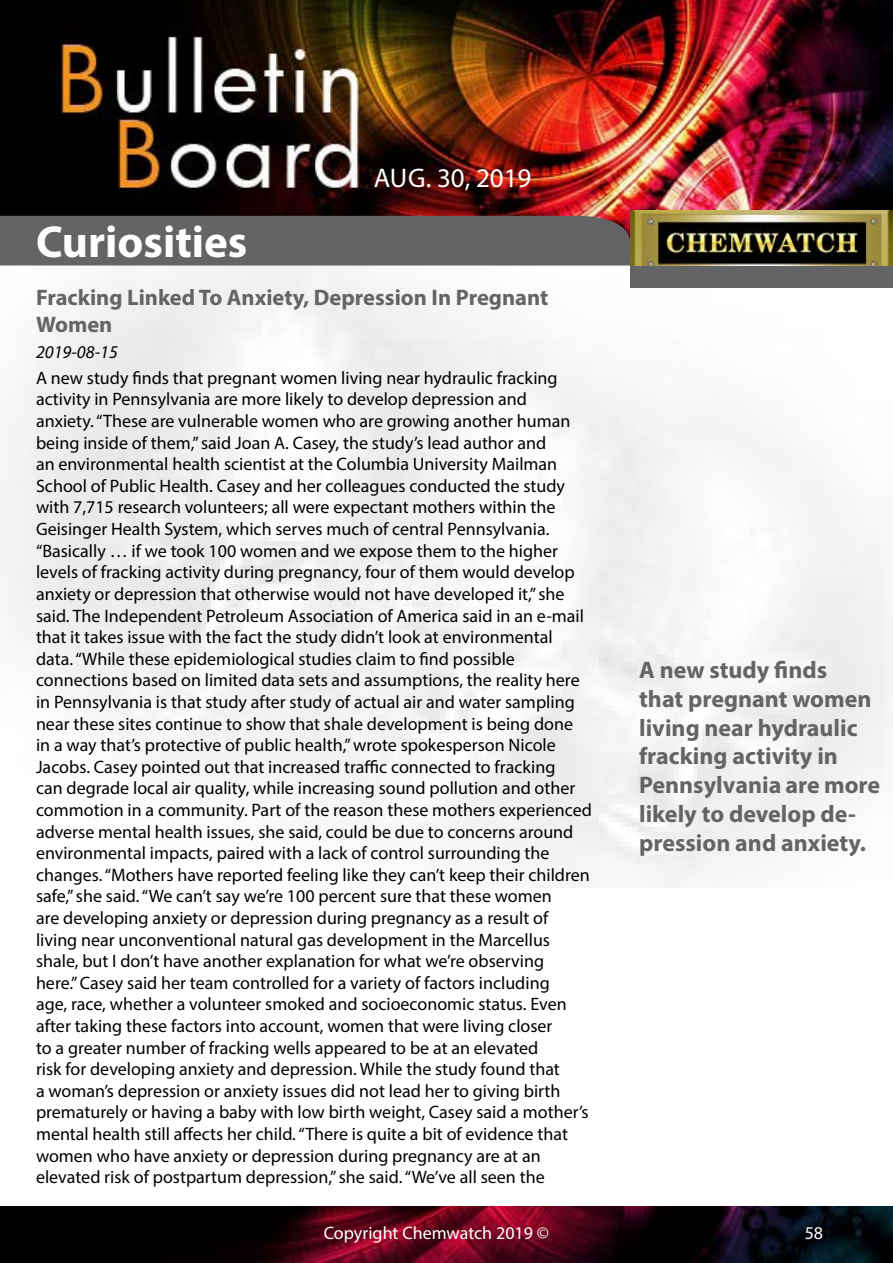
<style>
.page{position:relative;width:893px;height:1263px;background:#fff}
.page>*{position:absolute;margin:0;border:0;box-sizing:border-box;transform-origin:0 0}
.t1{font:700 45px "Myriad Pro";color:#fff}
.t2{font:27px "Myriad Pro";color:#fff}
.t3{font:700 24px/28.8px "Myriad Pro";color:#636466}
.t4{font:700 22.5px/27px "Myriad Pro";color:#636466}
.t5{font:18px/21.6px "Myriad Pro";color:#000}
.t6{font:18px "Myriad Pro";color:#fff}
.t7{font:italic 18px "Myriad Pro";color:#000}
</style>
<div class="page">
<img style="left:0;top:0;width:893px;height:887px">
<img style="left:892px;top:288px;width:1px;height:599px">
<div style="left:630px;top:265px;width:263px;height:23px;background:#636466"></div>
<img style="left:630px;top:210px;width:262px;height:56px">
<div style="left:0;top:216px;width:630px;height:50px;background:#636466"></div>
<img style="left:0;top:1206px;width:893px;height:57px">
<h1 class="t1" style="left:36px;top:213px;width:213px">Curiosities</h1>
<h2 class="t2" style="left:374px;top:161px;width:159px">Aug. 30, 2019</h2>
<p class="t4" style="left:36px;top:283px;width:514px">Fracking Linked To Anxiety, Depression In Pregnant<br>Women</p>
<p class="t7" style="left:36px;top:341px;width:83px">2019-08-15</p>
<p class="t5" style="left:36px;top:367px;width:557px">A new study finds that pregnant women living near hydraulic fracking activity in Pennsylvania are more likely to develop depression and<br>anxiety. “These are vulnerable women who are growing another human being inside of them,” said Joan A. Casey, the study’s lead author and<br>an environmental health scientist at the Columbia University Mailman School of Public Health. Casey and her colleagues conducted the study with 7,715 research volunteers; all were expectant mothers within the Geisinger Health System, which serves much of central Pennsylvania. “Basically … if we took 100 women and we expose them to the higher levels of fracking activity during pregnancy, four of them would develop anxiety or depression that otherwise would not have developed it,” she said. The Independent Petroleum Association of America said in an e-mail that it takes issue with the fact the study didn’t look at environmental data. “While these epidemiological studies claim to find possible connections based on limited data sets and assumptions, the reality here in Pennsylvania is that study after study of actual air and water sampling near these sites continue to show that shale development is being done<br>in a way that’s protective of public health,” wrote spokesperson Nicole Jacobs. Casey pointed out that increased traffic connected to fracking<br>can degrade local air quality, while increasing sound pollution and other commotion in a community. Part of the reason these mothers experienced adverse mental health issues, she said, could be due to concerns around environmental impacts, paired with a lack of control surrounding the changes. “Mothers have reported feeling like they can’t keep their children safe,” she said. “We can’t say we’re 100 percent sure that these women<br>are developing anxiety or depression during pregnancy as a result of living near unconventional natural gas development in the Marcellus shale, but I don’t have another explanation for what we’re observing<br>here.” Casey said her team controlled for a variety of factors including<br>age, race, whether a volunteer smoked and socioeconomic status. Even after taking these factors into account, women that were living closer<br>to a greater number of fracking wells appeared to be at an elevated<br>risk for developing anxiety and depression. While the study found that<br>a woman’s depression or anxiety issues did not lead her to giving birth prematurely or having a baby with low birth weight, Casey said a mother’s mental health still affects her child. “There is quite a bit of evidence that women who have anxiety or depression during pregnancy are at an elevated risk of postpartum depression,” she said. “We’ve all seen the</p>
<h3 class="t3" style="left:639px;top:655px;width:242px">A new study finds<br>that pregnant women living near hydraulic fracking activity in<br>Pennsylvania are more likely to develop de&shy;pression and anxiety.</h3>
<p class="t6" style="left:324px;top:1222px;width:227px">Copyright Chemwatch 2019 ©</p>
<p class="t6" style="left:805px;top:1222px;width:20px">58</p>
</div>
